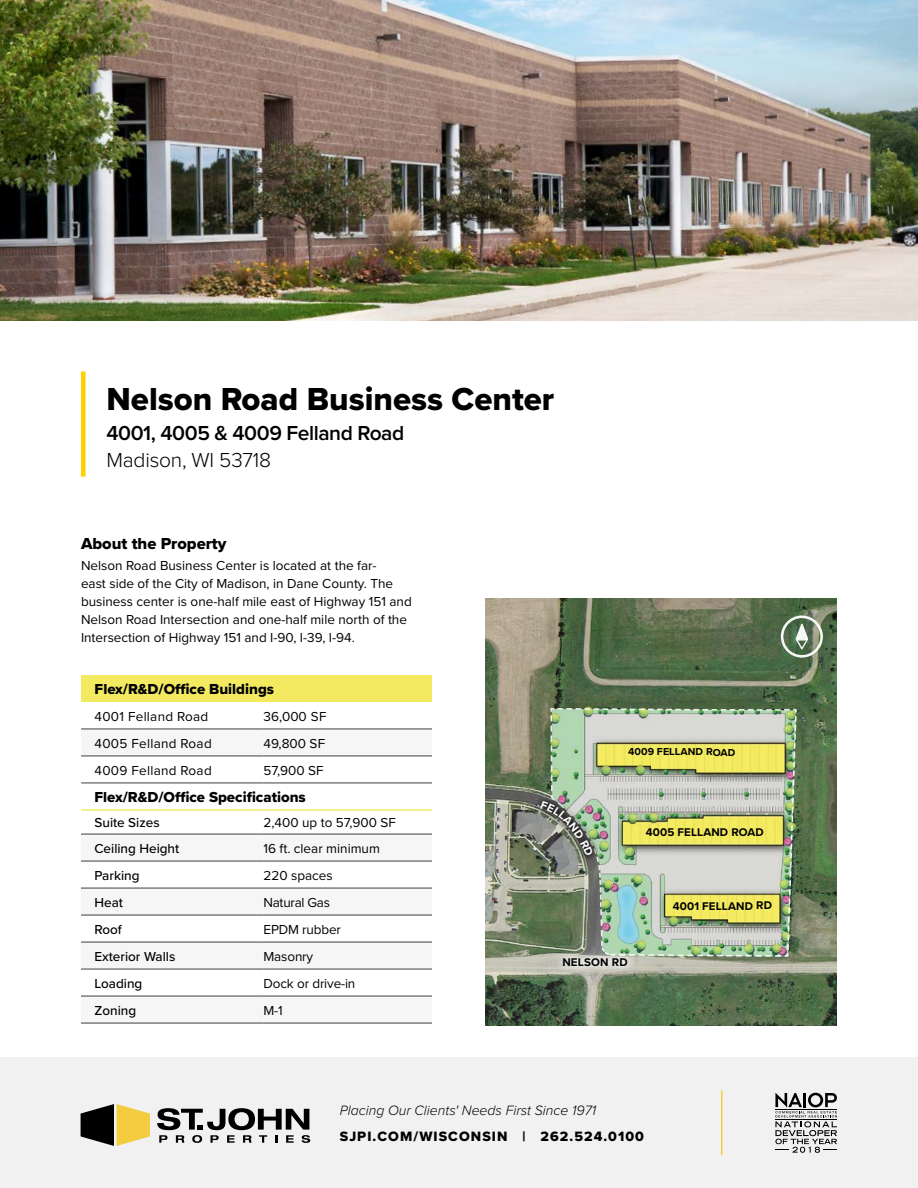
<style>
.page{position:relative;width:918px;height:1188px;background:#fff}
.page>*{position:absolute;margin:0;border:0;box-sizing:border-box;transform-origin:0 0}
.t1{font:33px "Proxima Nova Extrabld";color:#000}
.t2{font:600 21px "Proxima Nova";letter-spacing:-.02em;color:#000}
.t3{font:300 21px "Proxima Nova";letter-spacing:-.01em;color:#000}
.t4{font:16.5px "Proxima Nova Extrabld";color:#000}
.t5{font:15px "Proxima Nova Extrabld";color:#000}
.t6{font:italic 300 14.1px "Proxima Nova";color:#000}
.t7{font:14.1px "Proxima Nova Extrabld";letter-spacing:.075em;color:#000}
.t8{font:13.5px/18px "Proxima Nova";color:#000}
.t9{font:500 13.5px "Proxima Nova";color:#000}
.t10{font:13.5px "Proxima Nova";letter-spacing:.02em;color:#000}
.t11{font:13.5px "Proxima Nova";letter-spacing:-.02em;color:#000}
.t12{font:700 11.55px "Proxima Nova";letter-spacing:.005em;color:#000}
.t13{font:700 10.5px "Proxima Nova";letter-spacing:.005em;color:#000}
</style>
<div class="page">
<img style="left:0;top:0;width:918px;height:321px">
<img style="left:486px;top:598px;width:351px;height:428px">
<div style="left:554px;top:949px;width:82px;height:26px;background:#fff;opacity:.75"></div>
<svg style="left:781px;top:616px;width:42px;height:42px"></svg>
<svg style="left:549px;top:697px;width:249px;height:261px;background:#4b6341"></svg>
<div style="left:532px;top:794px;width:69px;height:70px;background:#000;opacity:.75"></div>
<div style="left:81px;top:675px;width:351px;height:27px;background:#f3ea61"></div>
<svg style="left:81px;top:755px;width:351px;height:28px"></svg>
<hr style="left:81px;top:729px;width:183px;height:1px;background:#3d3f41">
<hr style="left:264px;top:729px;width:168px;height:1px;background:#3d3f41">
<hr style="left:81px;top:756px;width:183px;height:1px;background:#3d3f41">
<hr style="left:264px;top:756px;width:168px;height:1px;background:#3d3f41">
<hr style="left:81px;top:783px;width:183px;height:1px;background:#3d3f41">
<hr style="left:264px;top:783px;width:168px;height:1px;background:#3d3f41">
<svg style="left:81px;top:833px;width:351px;height:1px"></svg>
<svg style="left:81px;top:860px;width:351px;height:163px;fill:#f6f6f6"></svg>
<svg style="left:81px;top:970px;width:351px;height:26px"></svg>
<hr style="left:81px;top:834px;width:183px;height:1px;background:#3d3f41">
<hr style="left:264px;top:834px;width:168px;height:1px;background:#3d3f41">
<hr style="left:81px;top:888px;width:183px;height:1px;background:#3d3f41">
<hr style="left:264px;top:888px;width:168px;height:1px;background:#3d3f41">
<hr style="left:81px;top:915px;width:183px;height:1px;background:#3d3f41">
<hr style="left:264px;top:915px;width:168px;height:1px;background:#3d3f41">
<hr style="left:81px;top:942px;width:183px;height:1px;background:#3d3f41">
<hr style="left:264px;top:942px;width:168px;height:1px;background:#3d3f41">
<hr style="left:81px;top:969px;width:183px;height:1px;background:#3d3f41">
<hr style="left:264px;top:969px;width:168px;height:1px;background:#3d3f41">
<hr style="left:81px;top:996px;width:183px;height:1px;background:#3d3f41">
<hr style="left:264px;top:996px;width:168px;height:1px;background:#3d3f41">
<hr style="left:81px;top:1023px;width:183px;height:1px;background:#3d3f41">
<hr style="left:264px;top:1023px;width:168px;height:1px;background:#3d3f41">
<hr style="left:81px;top:861px;width:183px;height:1px;background:#3d3f41">
<hr style="left:264px;top:861px;width:168px;height:1px;background:#3d3f41">
<hr style="left:81px;top:809px;width:183px;height:2px;background:#f3ea61">
<hr style="left:264px;top:809px;width:168px;height:2px;background:#f3ea61">
<div style="left:81px;top:371px;width:5px;height:106px;background:#ffd000"></div>
<div style="left:0;top:1058px;width:918px;height:130px;background:#f1f1f2"></div>
<svg style="left:81px;top:1104px;width:69px;height:42px"></svg>
<svg style="left:157px;top:1108px;width:153px;height:35px"></svg>
<hr style="left:721px;top:1090px;width:1px;height:65px;background:#f3cd3f">
<svg style="left:775px;top:1093px;width:62px;height:60px"></svg>
<img style="left:541px;top:707px;width:256px;height:251px">
<h1 class="t1" style="left:106px;top:374px;width:449px">Nelson Road Business Center</h1>
<h2 class="t2" style="left:106px;top:417px;width:299px">4001, 4005 &amp; 4009 Felland Road</h2>
<h2 class="t3" style="left:106px;top:444px;width:166px">Madison, WI 53718</h2>
<p class="t4" style="left:81px;top:532px;width:147px">About the Property</p>
<p class="t8" style="left:81px;top:556px;width:332px">Nelson Road Business Center is located at the far-<br>east side of the City of Madison, in Dane County. The business center is one-half mile east of Highway 151 and Nelson Road Intersection and one-half mile north of the Intersection of Highway 151 and I-90, I-39, I-94.</p>
<p class="t5" style="left:95px;top:678px;width:181px">Flex/R&amp;D/Office Buildings</p>
<p class="t10" style="left:95px;top:706px;width:115px">4001 Felland Road</p>
<p class="t8" style="left:264px;top:707px;width:65px">36,000 SF</p>
<p class="t10" style="left:95px;top:733px;width:119px">4005 Felland Road</p>
<p class="t8" style="left:264px;top:734px;width:63px">49,800 SF</p>
<p class="t10" style="left:95px;top:760px;width:119px">4009 Felland Road</p>
<p class="t8" style="left:264px;top:761px;width:62px">57,900 SF</p>
<p class="t5" style="left:94px;top:786px;width:213px">Flex/R&amp;D/Office Specifications</p>
<p class="t9" style="left:94px;top:813px;width:67px">Suite Sizes</p>
<p class="t8" style="left:264px;top:813px;width:134px">2,400 up to 57,900 SF</p>
<p class="t9" style="left:94px;top:838px;width:86px">Ceiling Height</p>
<p class="t8" style="left:264px;top:839px;width:118px">16 ft. clear minimum</p>
<p class="t9" style="left:94px;top:865px;width:47px">Parking</p>
<p class="t8" style="left:264px;top:866px;width:71px">220 spaces</p>
<p class="t9" style="left:94px;top:892px;width:30px">Heat</p>
<p class="t11" style="left:264px;top:892px;width:68px">Natural Gas</p>
<p class="t9" style="left:94px;top:919px;width:29px">Roof</p>
<p class="t8" style="left:264px;top:920px;width:79px">EPDM rubber</p>
<p class="t9" style="left:94px;top:946px;width:82px">Exterior Walls</p>
<p class="t8" style="left:264px;top:947px;width:51px">Masonry</p>
<p class="t9" style="left:94px;top:973px;width:49px">Loading</p>
<p class="t8" style="left:264px;top:974px;width:93px">Dock or drive-in</p>
<p class="t9" style="left:94px;top:1000px;width:43px">Zoning</p>
<p class="t8" style="left:264px;top:1001px;width:21px">M-1</p>
<p class="t13" style="left:628px;top:744px;width:109px">4009 FELLAND ROAD</p>
<p class="t12" style="left:646px;top:824px;width:120px">4005 FELLAND ROAD</p>
<p class="t12" style="left:562px;top:953px;width:67px">NELSON RD</p>
<p class="t12" style="left:673px;top:897px;width:101px">4001 FELLAND RD</p>
<p class="t6" style="left:340px;top:1100px;width:258px">Placing Our Clients' Needs First Since 1971</p>
<p class="t7" style="left:340px;top:1126px;width:306px">SJPI.COM/WISCONSIN | 262.524.0100</p>
</div>
